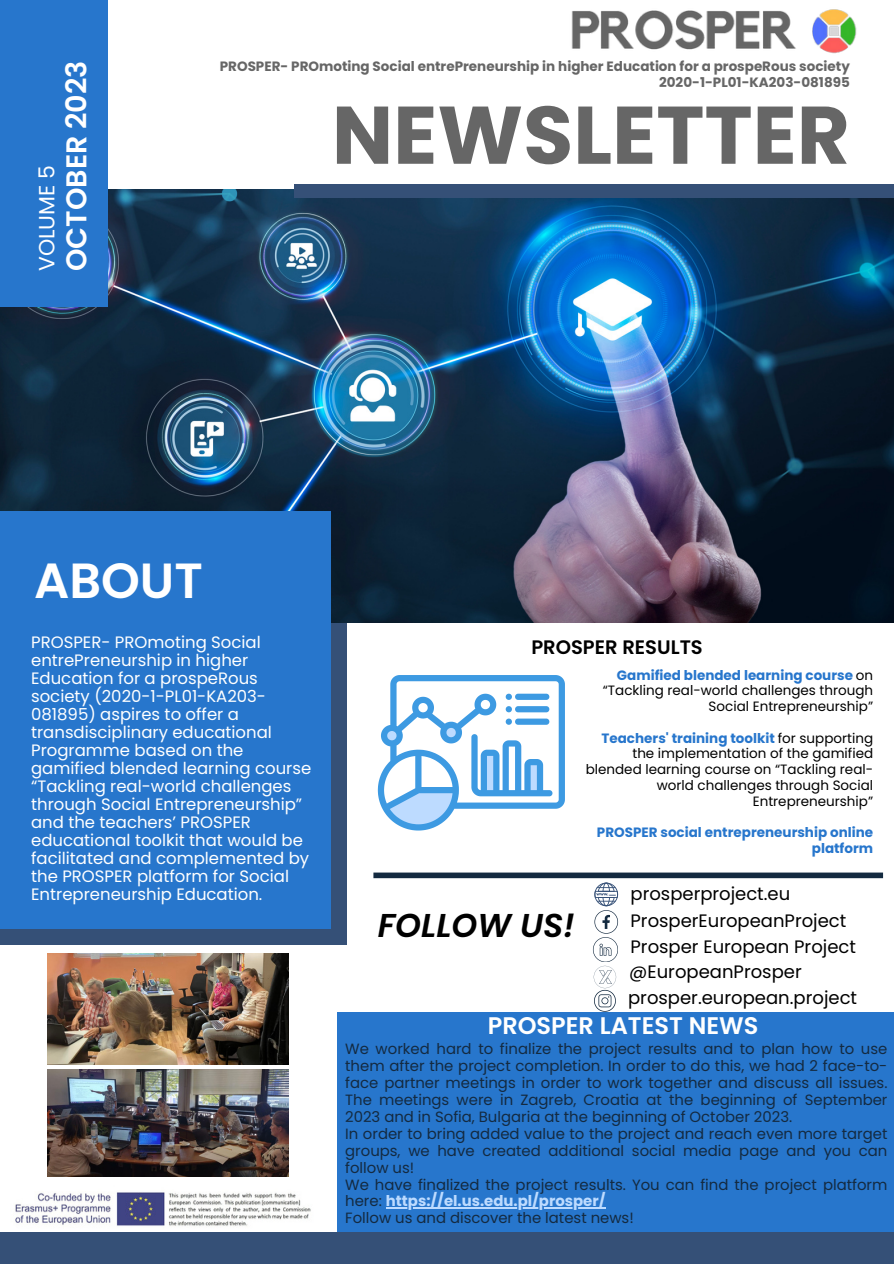
<style>
.page{position:relative;width:894px;height:1264px;background:#fff}
.page>*{position:absolute;margin:0;border:0;box-sizing:border-box;transform-origin:0 0}
.t1{font:700 81.45px "Poppins";color:#666}
.t2{font:600 49.35px "Poppins";color:#fff}
.t3{font:italic 600 33px "Poppins";color:#000}
.t4{font:600 28.65px "Poppins";color:#fff}
.t5{font:600 24px "Poppins";color:#fff}
.t6{font:21.9px "Poppins";color:#fff}
.t7{font:600 19.5px "Poppins";color:#000}
.t8{font:18px "Poppins";color:#000}
.t9{font:16.5px/18px "Poppins";color:#fff}
.t10{font:14.85px/16.8px "Poppins";color:#142a40;text-align:justify}
.t11{font:13.5px/15.8px "Poppins";color:#000;text-align:right}
.t12{font:700 13.5px "Poppins";color:#666}
.t13{font:700 13.5px/15.8px "Poppins";color:#2776cc;text-align:right}
.s1{font-weight:700;color:#2776cc}
.s2{font-weight:700;color:#bddbff}
</style>
<div class="page">
<div style="left:0;top:530px;width:346px;height:415px;background:#355077"></div>
<img style="left:0;top:189px;width:893px;height:434px">
<div style="left:294px;top:184px;width:599px;height:14px;background:#355077"></div>
<div style="left:0;top:0;width:107px;height:307px;background:#2776cc"></div>
<div style="left:0;top:511px;width:331px;height:417px;background:#2776cc"></div>
<div style="left:337px;top:1012px;width:556px;height:251px;background:#2776cc"></div>
<div style="left:0;top:1231px;width:893px;height:32px;background:#355077"></div>
<img style="left:15px;top:1192px;width:296px;height:34px">
<svg style="left:378px;top:675px;width:186px;height:155px"></svg>
<div style="left:373px;top:872px;width:509px;height:6px;background:#142a40"></div>
<img style="left:571px;top:9px;width:286px;height:45px">
<img style="left:47px;top:1069px;width:241px;height:107px">
<img style="left:47px;top:953px;width:241px;height:111px">
<svg style="left:592px;top:882px;width:26px;height:130px"></svg>
<hr style="left:386px;top:1207px;width:219px;height:1px;background:#bddbff">
<p class="t6" style="left:31px;top:271px;width:108px;rotate:-90deg">VOLUME 5</p>
<p class="t4" style="left:56px;top:271px;width:212px;rotate:-90deg">OCTOBER 2023</p>
<p class="t12" style="left:220px;top:57px;width:631px">PROSPER- PROmoting Social entrePreneurship in higher Education for a prospeRous society</p>
<p class="t12" style="left:659px;top:73px;width:192px">2020-1-PL01-KA203-081895</p>
<p class="t1" style="left:332px;top:78px;width:519px">NEWSLETTER</p>
<p class="t2" style="left:34px;top:546px;width:170px">ABOUT</p>
<p class="t9" style="left:31px;top:633px;width:281px">PROSPER- PROmoting Social entrePreneurship in higher<br>Education for a prospeRous society (2020-1-PL01-KA203-<br>081895) aspires to offer a transdisciplinary educational<br>Programme based on the gamified blended learning course “Tackling real-world challenges through Social Entrepreneurship” and the teachers’ PROSPER educational toolkit that would be facilitated and complemented by the PROSPER platform for Social<br>Entrepreneurship Education.</p>
<p class="t7" style="left:531px;top:633px;width:173px">PROSPER RESULTS</p>
<p class="t3" style="left:377px;top:902px;width:199px">FOLLOW US!</p>
<p class="t11" style="left:602px;top:667px;width:272px"><span class="s1">Gamified blended learning course</span> on “Tackling real-world challenges through<br>Social Entrepreneurship”</p>
<p class="t11" style="left:585px;top:730px;width:289px"><span class="s1">Teachers' training toolkit</span> for supporting the implementation of the gamified blended learning course on “Tackling real&shy;world challenges through Social Entrepreneurship”</p>
<p class="t13" style="left:596px;top:824px;width:278px">PROSPER social entrepreneurship online platform</p>
<p class="t8" style="left:630px;top:881px;width:161px">prosperproject.eu</p>
<p class="t8" style="left:630px;top:907px;width:217px">ProsperEuropeanProject</p>
<p class="t8" style="left:630px;top:934px;width:227px">Prosper European Project</p>
<p class="t8" style="left:629px;top:959px;width:174px">@EuropeanProsper</p>
<p class="t8" style="left:628px;top:984px;width:230px">prosper.european.project</p>
<p class="t5" style="left:487px;top:1009px;width:272px">PROSPER LATEST NEWS</p>
<p class="t10" style="left:345px;top:1040px;width:543px">We worked hard to finalize the project results and to plan how to use them after the project completion. In order to do this, we had 2 face-to&shy;face partner meetings in order to work together and discuss all issues.<br>The meetings were in Zagreb, Croatia at the beginning of September 2023 and in Sofia, Bulgaria at the beginning of October 2023.</p>
<p class="t10" style="left:345px;top:1125px;width:543px">In order to bring added value to the project and reach even more target groups, we have created additional social media page and you can follow us!</p>
<p class="t10" style="left:345px;top:1175px;width:543px">We have finalized the project results. You can find the project platform here: <span class="s2">https://el.us.edu.pl/prosper/</span></p>
<p class="t10" style="left:345px;top:1209px;width:290px">Follow us and discover the latest news!</p>
</div>
